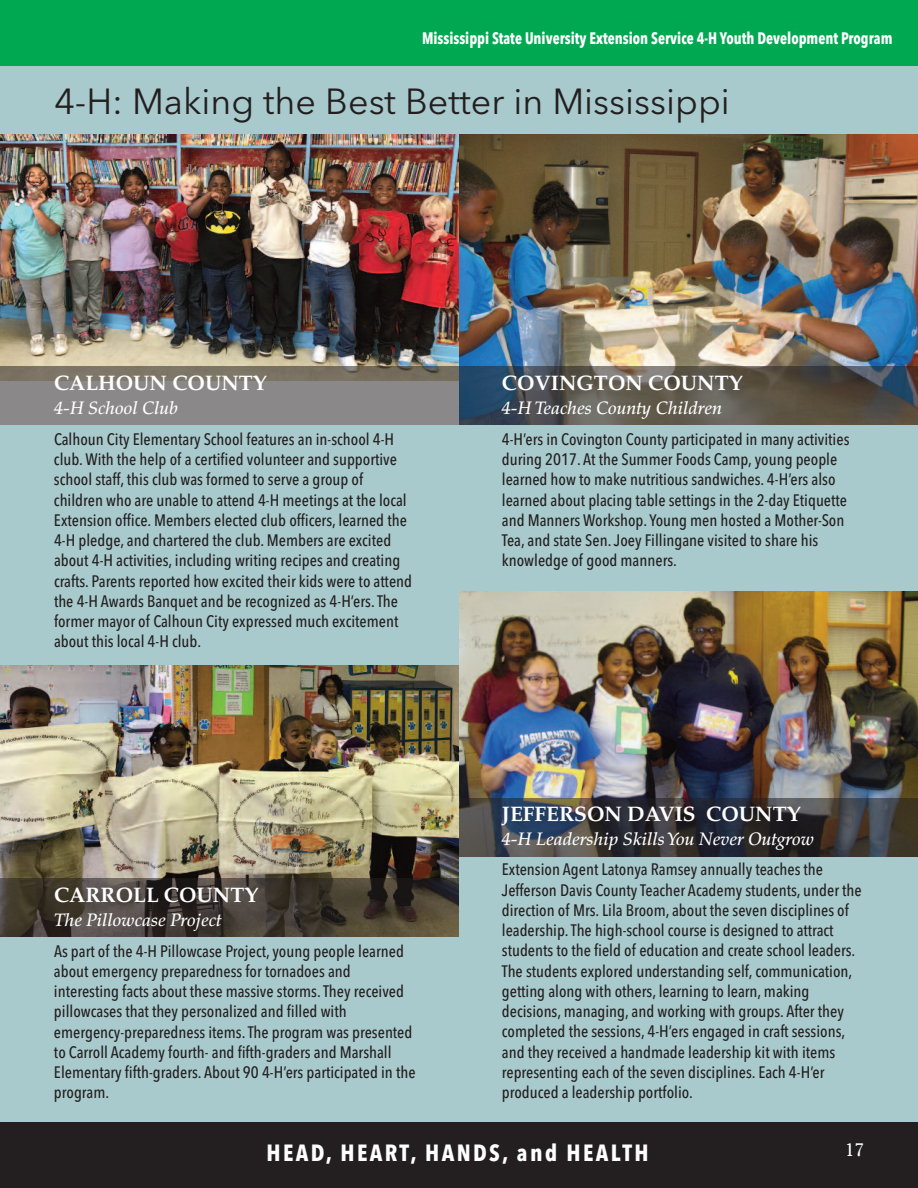
<style>
.page{position:relative;width:918px;height:1188px;background:#a9cacc}
.page>*{position:absolute;margin:0;border:0;box-sizing:border-box;transform-origin:0 0}
.t1{font:36px "Avenir Next";color:#231f20}
.t2{font:700 23.25px "Avenir Next Condensed";letter-spacing:.1em;color:#fff}
.t3{font:700 21px "Palatino LT Std";color:#fff}
.t4{font:italic 500 18px "Palatino LT Std";color:#fff}
.t5{font:18px "Cheltenham Std";color:#fff}
.t6{font:500 16.5px/20.2px "Avenir Next Condensed";color:#231f20}
.t7{font:700 16.5px "Avenir Next Condensed";color:#fff;scale:.9 1}
</style>
<div class="page">
<div style="left:0;top:0;width:918px;height:66px;background:#00a851"></div>
<div style="left:0;top:1122px;width:918px;height:66px;background:#231f20"></div>
<img style="left:0;top:134px;width:459px;height:233px">
<img style="left:0;top:666px;width:459px;height:212px">
<div style="left:0;top:878px;width:459px;height:58px;background:#231f20;opacity:.53"></div>
<img style="left:459px;top:134px;width:459px;height:233px">
<div style="left:459px;top:367px;width:459px;height:58px;background:#231f20;opacity:.53"></div>
<div style="left:0;top:367px;width:459px;height:58px;background:#231f20;opacity:.53"></div>
<img style="left:459px;top:591px;width:459px;height:207px">
<div style="left:459px;top:798px;width:459px;height:59px;background:#231f20;opacity:.53"></div>
<p class="t7" style="left:422px;top:28px;width:524px">Mississippi State University Extension Service 4-H Youth Development Program</p>
<h1 class="t1" style="left:54px;top:71px;width:677px">4-H: Making the Best Better in Mississippi</h1>
<p class="t3" style="left:54px;top:375px;width:214px">CALHOUN COUNTY</p>
<p class="t4" style="left:54px;top:401px;width:126px">4-H School Club</p>
<p class="t6" style="left:54px;top:429px;width:360px">Calhoun City Elementary School features an in-school 4-H club.With the help of a certified volunteer and supportive school staff, this club was formed to serve a group of children who are unable to attend 4-H meetings at the local Extension office. Members elected club officers, learned the 4-H pledge, and chartered the club. Members are excited about 4-H activities, including writing recipes and creating crafts. Parents reported how excited their kids were to attend the 4-H Awards Banquet and be recognized as 4-H’ers.The former mayor of Calhoun City expressed much excitement about this local 4-H club.</p>
<p class="t3" style="left:54px;top:887px;width:206px">CARROLL COUNTY</p>
<p class="t4" style="left:54px;top:913px;width:169px">The Pillowcase Project</p>
<p class="t6" style="left:54px;top:941px;width:363px">As part of the 4-H Pillowcase Project, young people learned about emergency preparedness for tornadoes and interesting facts about these massive storms.They received pillowcases that they personalized and filled with emergency-preparedness items.The program was presented to Carroll Academy fourth- and fifth-graders and Marshall Elementary fifth-graders. About 90 4-H’ers participated in the program.</p>
<p class="t3" style="left:502px;top:375px;width:242px">COVINGTON COUNTY</p>
<p class="t4" style="left:502px;top:401px;width:222px">4-H Teaches County Children</p>
<p class="t6" style="left:502px;top:429px;width:349px">4-H’ers in Covington County participated in many activities during 2017. At the Summer Foods Camp, young people learned how to make nutritious sandwiches. 4-H’ers also learned about placing table settings in the 2-day Etiquette and Manners Workshop. Young men hosted a Mother-Son Tea, and state Sen.Joey Fillingane visited to share his knowledge of good manners.</p>
<p class="t3" style="left:502px;top:806px;width:300px">JEFFERSON DAVIS COUNTY</p>
<p class="t4" style="left:502px;top:832px;width:314px">4-H Leadership SkillsYou Never Outgrow</p>
<p class="t6" style="left:502px;top:859px;width:361px">Extension Agent Latonya Ramsey annually teaches the Jefferson Davis County Teacher Academy students, under the direction of Mrs. Lila Broom, about the seven disciplines of leadership.The high-school course is designed to attract students to the field of education and create school leaders.<br>The students explored understanding self, communication, getting along with others, learning to learn, making decisions, managing, and working with groups. After they completed the sessions, 4-H’ers engaged in craft sessions, and they received a handmade leadership kit with items representing each of the seven disciplines. Each 4-H’er produced a leadership portfolio.</p>
<h2 class="t2" style="left:267px;top:1139px;width:383px">HEAD, HEART, HANDS, and HEALTH</h2>
<p class="t5" style="left:845px;top:1139px;width:20px">17</p>
</div>
